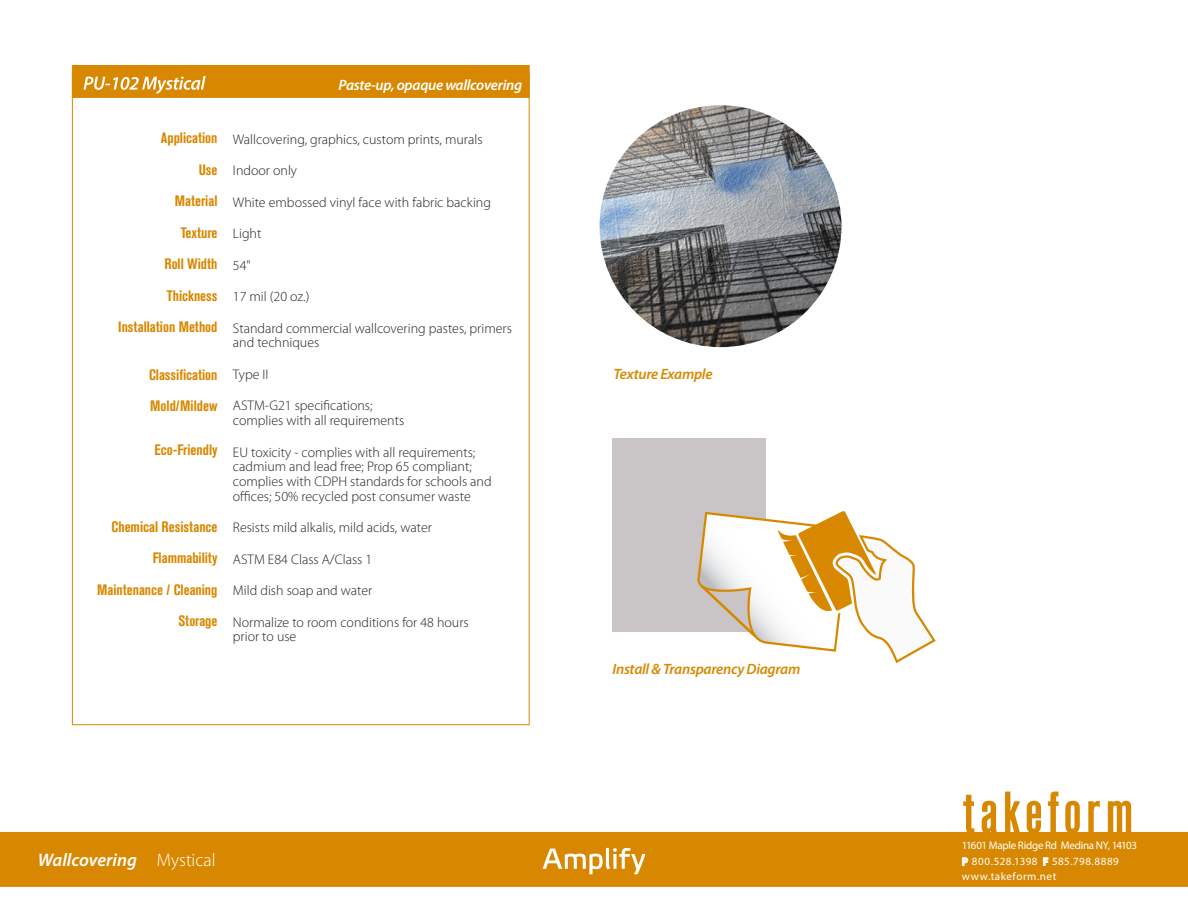
<style>
.page{position:relative;width:1188px;height:918px;background:#fff}
.page>*{position:absolute;margin:0;border:0;box-sizing:border-box;transform-origin:0 0}
.t1{font:italic 600 18.15px "Myriad Pro";color:#fff}
.t2{font:700 condensed 15px/31.5px "Akzidenz Grotesk BE";color:#d78800;text-align:right}
.t3{font:italic 600 15px "Myriad Pro";letter-spacing:-.02em;color:#d78800}
.t4{font:italic 600 15px "Myriad Pro";letter-spacing:-.02em;color:#fff}
.t5{font:300 13.95px/14.7px "Myriad Pro";color:#212120}
.t6{font:11.1px/15.5px "Myriad Pro";letter-spacing:.005em;color:#fff}
.s1{font-weight:300;font-style:normal}
.s2{font-weight:700}
</style>
<div class="page">
<img style="left:600px;top:105px;width:242px;height:242px;border-radius:121px">
<svg style="left:0;top:792px;width:1188px;height:95px;fill:#d78800"></svg>
<svg style="left:962px;top:858px;width:6px;height:8px"></svg>
<svg style="left:1043px;top:858px;width:5px;height:8px"></svg>
<svg style="left:543px;top:848px;width:102px;height:26px"></svg>
<div style="left:72px;top:65px;width:458px;height:33px;background:#d78800;border:1px solid #d78800"></div>
<svg style="left:84px;top:76px;width:122px;height:18px"></svg>
<div style="left:613px;top:438px;width:153px;height:193px;background:#c9c5c7"></div>
<svg style="left:694px;top:511px;width:242px;height:152px"></svg>
<p class="t4" style="left:339px;top:75px;width:185px">Paste-up, opaque wallcovering</p>
<p class="t2" style="left:118px;top:122px;width:101px">Application<br>Use<br>Material<br>Texture<br>Roll Width<br>Thickness<br>Installation Method</p>
<p class="t2" style="left:149px;top:359px;width:70px;text-align:left">Classification<br>Mold/Mildew</p>
<p class="t2" style="left:155px;top:434px;width:64px">Eco-Friendly</p>
<p class="t2" style="left:97px;top:511px;width:122px">Chemical Resistance<br>Flammability<br>Maintenance / Cleaning<br>Storage</p>
<p class="t5" style="left:233px;top:132px;width:251px">Wallcovering, graphics, custom prints, murals</p>
<p class="t5" style="left:233px;top:164px;width:66px">Indoor only</p>
<p class="t5" style="left:233px;top:195px;width:260px">White embossed vinyl face with fabric backing</p>
<p class="t5" style="left:233px;top:227px;width:30px">Light</p>
<p class="t5" style="left:233px;top:258px;width:19px">54"</p>
<p class="t5" style="left:233px;top:290px;width:78px">17 mil (20 oz.)</p>
<p class="t5" style="left:233px;top:321px;width:281px">Standard commercial wallcovering pastes, primers and techniques</p>
<p class="t5" style="left:233px;top:367px;width:37px">Type II</p>
<p class="t5" style="left:233px;top:399px;width:173px">ASTM-G21 specifications; complies with all requirements</p>
<p class="t5" style="left:233px;top:445px;width:260px">EU toxicity - complies with all requirements; cadmium and lead free; Prop 65 compliant; complies with CDPH standards for schools and offices; 50% recycled post consumer waste</p>
<p class="t5" style="left:233px;top:521px;width:201px">Resists mild alkalis, mild acids, water</p>
<p class="t5" style="left:233px;top:552px;width:141px">ASTM E84 Class A/Class 1</p>
<p class="t5" style="left:233px;top:584px;width:141px">Mild dish soap and water</p>
<p class="t5" style="left:233px;top:615px;width:237px">Normalize to room conditions for 48 hours prior to use</p>
<p class="t3" style="left:614px;top:364px;width:100px">Texture Example</p>
<p class="t3" style="left:613px;top:659px;width:189px">Install &amp; Transparency Diagram</p>
<h1 class="t1" style="left:38px;top:848px;width:179px">Wallcovering <span class="s1">Mystical</span></h1>
<p class="t6" style="left:962px;top:838px;width:177px">11601 Maple Ridge Rd Medina NY, 14103<br><span class="s2">P</span> 800.528.1398 <span class="s2">F</span> 585.798.8889 www.takeform.net</p>
</div>
